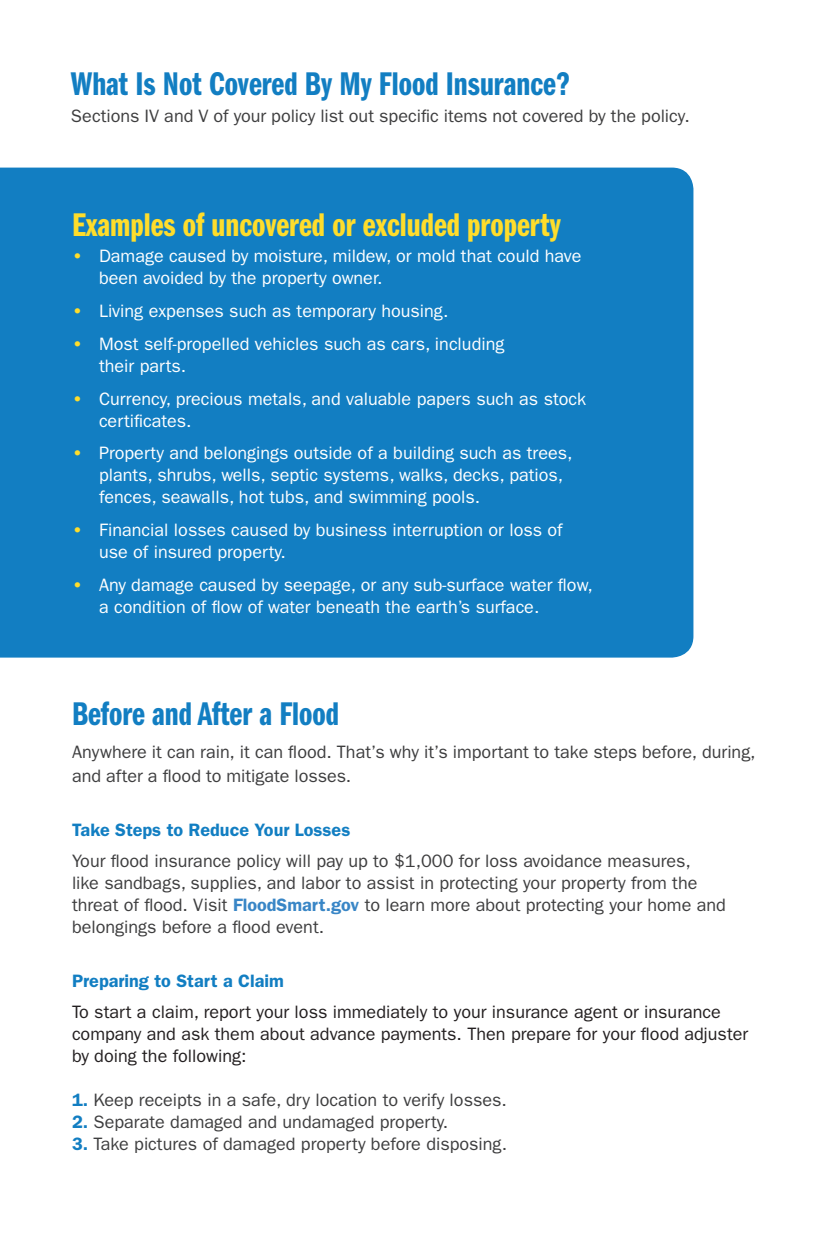
<style>
.page{position:relative;width:828px;height:1260px;background:#fff}
.page>*{position:absolute;margin:0;border:0;box-sizing:border-box;transform-origin:0 0}
.t1{font:34px "ITC Franklin Gothic Std Dm Cp";color:#127ec2}
.t2{font:34px "ITC Franklin Gothic Std Dm Cp";color:#ffdd2b}
.t3{font:18px/22px "ITC Franklin Gothic Std";color:#fff}
.t4{font:18px/22px "ITC Franklin Gothic Std";color:#3e3e3f}
.t5{font:18px/22px "ITC Franklin Gothic Std";color:#231f20}
.t6{font:600 18px "ITC Franklin Gothic Std";color:#127ec2}
.s1{font-weight:600;color:#ffdd2b}
.s2{font-weight:600;color:#3986c6}
.s3{font-weight:600;color:#127ec2}
</style>
<div class="page">
<div style="left:0;top:168px;width:693px;height:490px;background:#127ec2"></div>
<p class="t1" style="left:71px;top:65px;width:501px">What Is Not Covered By My Flood Insurance?</p>
<p class="t4" style="left:71px;top:105px;width:620px">Sections IV and V of your policy list out specifc items not covered by the policy.</p>
<p class="t2" style="left:72px;top:206px;width:490px">Examples of uncovered or excluded property</p>
<p class="t3" style="left:99px;top:245px;width:484px;text-indent:-27px"><span class="s1">•</span> Damage caused by moisture, mildew, or mold that could have been avoided by the property owner.</p>
<p class="t3" style="left:72px;top:300px;width:378px"><span class="s1">•</span> Living expenses such as temporary housing.</p>
<p class="t3" style="left:99px;top:333px;width:407px;text-indent:-27px"><span class="s1">•</span> Most self-propelled vehicles such as cars, including their parts.</p>
<p class="t3" style="left:99px;top:388px;width:489px;text-indent:-27px"><span class="s1">•</span> Currency, precious metals, and valuable papers such as stock certifcates.</p>
<p class="t3" style="left:99px;top:442px;width:475px;text-indent:-27px"><span class="s1">•</span> Property and belongings outside of a building such as trees, plants, shrubs, wells, septic systems, walks, decks, patios, fences, seawalls, hot tubs, and swimming pools.</p>
<p class="t3" style="left:99px;top:519px;width:466px;text-indent:-27px"><span class="s1">•</span> Financial losses caused by business interruption or loss of use of insured property.</p>
<p class="t3" style="left:99px;top:574px;width:495px;text-indent:-27px"><span class="s1">•</span> Any damage caused by seepage, or any sub-surface water fow, a condition of fow of water beneath the earth’s surface.</p>
<p class="t1" style="left:72px;top:695px;width:269px">Before and After a Flood</p>
<p class="t4" style="left:72px;top:740px;width:685px;line-height:24px">Anywhere it can rain, it can food. That’s why it’s important to take steps before, during, and after a food to mitigate losses.</p>
<p class="t6" style="left:72px;top:819px;width:280px">Take Steps to Reduce Your Losses</p>
<p class="t4" style="left:72px;top:850px;width:656px">Your food insurance policy will pay up to $1,000 for loss avoidance measures,<br>like sandbags, supplies, and labor to assist in protecting your property from the threat of food. Visit <span class="s2">FloodSmart.gov</span> to learn more about protecting your home and belongings before a food event.</p>
<p class="t6" style="left:72px;top:970px;width:213px">Preparing to Start a Claim</p>
<p class="t5" style="left:72px;top:1001px;width:678px">To start a claim, report your loss immediately to your insurance agent or insurance company and ask them about advance payments. Then prepare for your food adjuster by doing the following:</p>
<p class="t4" style="left:72px;top:1089px;width:436px"><span class="s3">1.</span> Keep receipts in a safe, dry location to verify losses.</p>
<p class="t4" style="left:72px;top:1111px;width:378px"><span class="s3">2.</span> Separate damaged and undamaged property.</p>
<p class="t4" style="left:72px;top:1133px;width:437px"><span class="s3">3.</span> Take pictures of damaged property before disposing.</p>
</div>
